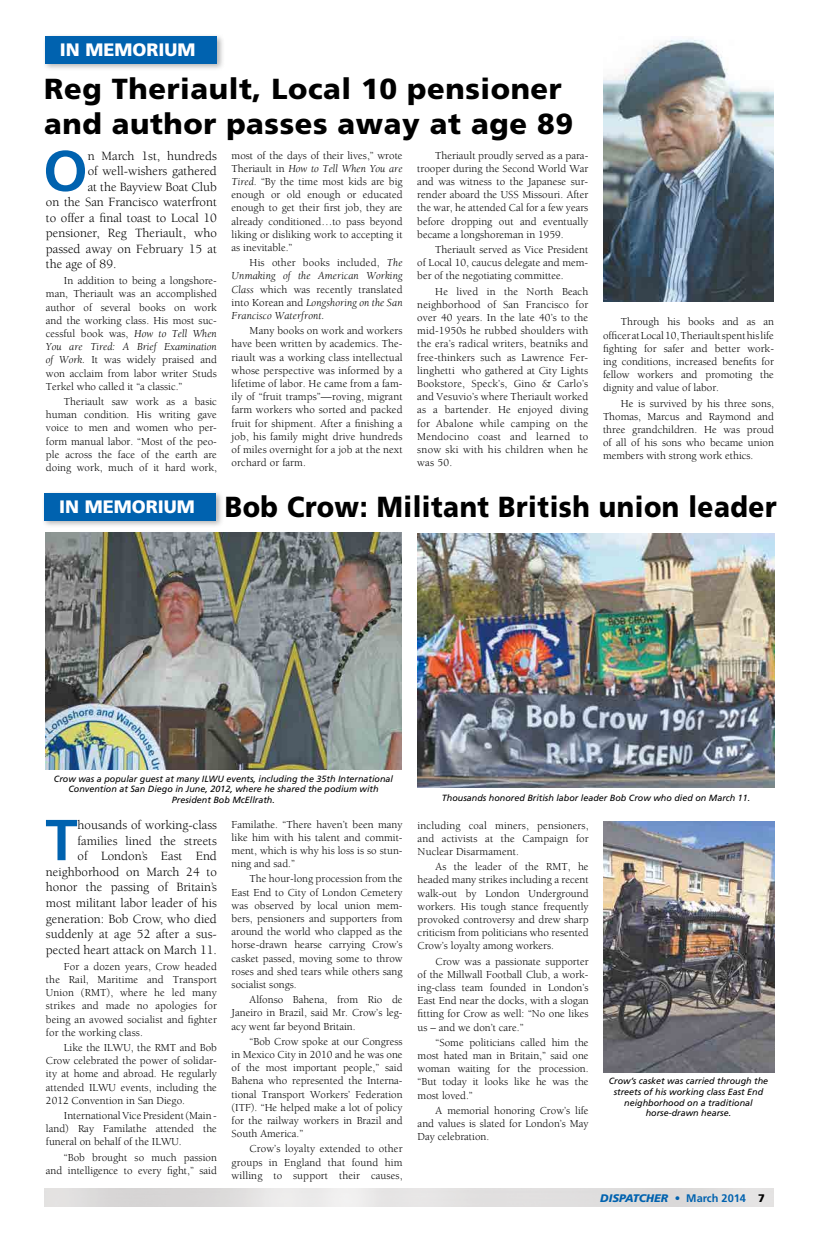
<style>
.page{position:relative;width:828px;height:1260px;background:#fff}
.page>*{position:absolute;margin:0;border:0;box-sizing:border-box;transform-origin:0 0}
.t1{font:700 57.7px "Frutiger";color:#0062af}
.t2{font:700 57.1px "Frutiger";color:#0062af}
.t3{font:900 29px/34.8px "Frutiger";letter-spacing:.02em;color:#000}
.t4{font:900 29px "Frutiger";letter-spacing:.02em;color:#000;scale:.9 1}
.t5{font:900 18px "Frutiger";color:#fff}
.t6{font:13px/15.6px "Berkeley";color:#000;text-align:right}
.t7{font:11px/13.2px "Berkeley";color:#000;text-align:justify}
.t8{font:italic 11px/13.2px "Berkeley";letter-spacing:.01em;color:#000;text-align:justify}
.t9{font:italic 900 11px "Frutiger";color:#0062af}
.t10{font:italic 9px/10.8px "Frutiger";color:#000;text-align:center}
.s1{font-style:italic}
.s2{font-style:normal}
.s3{font-size:18px;color:#fff}
.s4{font-weight:700;font-style:normal}
.s5{font-style:normal;color:#000}
</style>
<div class="page">
<div style="left:41px;top:490px;width:183px;height:39px;background:#000;opacity:.3"></div>
<div style="left:44px;top:493px;width:172px;height:28px;background:#0062af"></div>
<img style="left:603px;top:38px;width:170px;height:264px">
<img style="left:603px;top:821px;width:172px;height:251px">
<img style="left:45px;top:532px;width:357px;height:237px">
<img style="left:417px;top:534px;width:357px;height:254px">
<div style="left:42px;top:33px;width:183px;height:38px;background:#000;opacity:.3"></div>
<div style="left:45px;top:36px;width:172px;height:27px;background:#0062af"></div>
<h3 class="t5" style="left:60px;top:39px;width:85px">in memoriu</h3>
<h3 class="t5" style="left:177px;top:39px;width:19px">m</h3>
<h3 class="t3" style="left:44px;top:71px;width:530px">Reg Theriault, Local 10 pensioner and author passes away at age 89</h3>
<h2 class="t2" style="left:43px;top:137px;width:46px">O</h2>
<p class="t6" style="left:88px;top:148px;width:131px">n March 1st, hundreds</p>
<p class="t7" style="left:232px;top:149px;width:173px">most of the days of their lives,” wrote Theriault in <span class="s1">How to Tell When You are Tired</span>. “By the time most kids are big enough or old enough or educated enough to get their first job, they are already conditioned…to pass beyond liking or disliking work to accepting it as inevitable.”</p>
<p class="t8" style="left:232px;top:256px;width:173px;text-indent:18px"><span class="s2">His other books included,</span> The Unmaking of the American Working Class <span class="s2">which was recently translated into Korean and</span> Longshoring on the San Francisco Waterfront.</p>
<p class="t7" style="left:232px;top:324px;width:173px;text-indent:18px">Many books on work and workers have been written by academics. The&shy;riault was a working class intellectual whose perspective was informed by a lifetime of labor. He came from a fam&shy;ily of “fruit tramps”—roving, migrant farm workers who sorted and packed fruit for shipment. After a finishing a job, his family might drive hundreds of miles overnight for a job at the next orchard or farm.</p>
<p class="t7" style="left:417px;top:149px;width:173px;text-indent:18px">Theriault proudly served as a para&shy;trooper during the Second World War and was witness to the Japanese sur&shy;render aboard the USS Missouri. After the war, he attended Cal for a few years before dropping out and eventually became a longshoreman in 1959.</p>
<p class="t7" style="left:417px;top:243px;width:172px;text-indent:18px">Theriault served as Vice President of Local 10, caucus delegate and mem&shy;ber of the negotiating committee.</p>
<p class="t7" style="left:417px;top:285px;width:173px;text-indent:18px">He lived in the North Beach neighborhood of San Francisco for over 40 years. In the late 40’s to the mid-1950s he rubbed shoulders with the era’s radical writers, beatniks and free-thinkers such as Lawrence Fer&shy;linghetti who gathered at City Lights Bookstore, Speck’s, Gino &amp; Carlo’s and Vesuvio’s where Theriault worked as a bartender. He enjoyed diving for Abalone while camping on the Mendocino coast and learned to snow ski with his children when he was 50.</p>
<p class="t6" style="left:88px;top:164px;width:131px">of well-wishers gathered</p>
<p class="t6" style="left:88px;top:179px;width:131px">at the Bayview Boat Club</p>
<p class="t6" style="left:46px;top:195px;width:173px">on the San Francisco waterfront</p>
<p class="t6" style="left:46px;top:210px;width:172px">to offer a final toast to Local 10</p>
<p class="t6" style="left:46px;top:225px;width:172px">pensioner, Reg Theriault, who</p>
<p class="t6" style="left:46px;top:241px;width:172px">passed away on February 15 at</p>
<p class="t6" style="left:46px;top:256px;width:72px">the age of 89.</p>
<p class="t7" style="left:46px;top:274px;width:173px;text-indent:18px">In addition to being a longshore&shy;man, Theriault was an accomplished author of several books on work and the working class. His most suc&shy;cessful book was, <span class="s1">How to Tell When You are Tired: A Brief Examination of Work.</span> It was widely praised and won acclaim from labor writer Studs Terkel who called it “a classic.”</p>
<p class="t7" style="left:46px;top:395px;width:173px;text-indent:18px">Theriault saw work as a basic human condition. His writing gave voice to men and women who per&shy;form manual labor. “Most of the peo&shy;ple across the face of the earth are doing work, much of it hard work,</p>
<p class="t7" style="left:603px;top:316px;width:173px;text-indent:18px">Through his books and as an officer at Local 10, Theriault spent his life fighting for safer and better work&shy;ing conditions, increased benefits for fellow workers and promoting the dignity and value of labor.</p>
<p class="t7" style="left:603px;top:397px;width:173px;text-indent:18px">He is survived by his three sons, Thomas, Marcus and Raymond and three grandchildren. He was proud of all of his sons who became union members with strong work ethics.</p>
<h3 class="t5" style="left:59px;top:496px;width:85px">in memoriu</h3>
<h3 class="t4" style="left:177px;top:489px;width:668px"><span class="s3">m</span> Bob Crow: Militant British union leader</h3>
<p class="t10" style="left:54px;top:773px;width:341px">Crow was a popular guest at many ILWU events, including the 35th International<br>Convention at San Diego in June, 2012, where he shared the podium with<br>President Bob McEllrath.</p>
<h1 class="t1" style="left:45px;top:806px;width:34px">T</h1>
<p class="t6" style="left:46px;top:817px;width:173px">housands of working-class families lined the streets<br>of London’s East End neighborhood on March 24 to honor the passing of Britain’s most militant labor leader of his generation: Bob Crow, who died suddenly at age 52 after a sus&shy;pected heart attack on March 11.</p>
<p class="t7" style="left:46px;top:960px;width:173px;text-indent:18px">For a dozen years, Crow headed the Rail, Maritime and Transport Union (RMT), where he led many strikes and made no apologies for being an avowed socialist and fighter for the working class.</p>
<p class="t7" style="left:46px;top:1041px;width:173px;text-indent:18px">Like the ILWU, the RMT and Bob Crow celebrated the power of solidar&shy;ity at home and abroad. He regularly attended ILWU events, including the 2012 Convention in San Diego.</p>
<p class="t7" style="left:46px;top:1109px;width:172px;text-indent:18px">International Vice President (Main - land) Ray Familathe attended the funeral on behalf of the ILWU.</p>
<p class="t7" style="left:46px;top:1151px;width:172px;text-align:right">“Bob brought so much passion and intelligence to every fight,” said</p>
<p class="t7" style="left:232px;top:818px;width:173px">Familathe. “There haven’t been many like him with his talent and commit&shy;ment, which is why his loss is so stun&shy;ning and sad.”</p>
<p class="t7" style="left:232px;top:872px;width:173px;text-indent:18px">The hour-long procession from the East End to City of London Cemetery was observed by local union mem&shy;bers, pensioners and supporters from around the world who clapped as the horse-drawn hearse carrying Crow’s casket passed, moving some to throw roses and shed tears while others sang socialist songs.</p>
<p class="t7" style="left:232px;top:993px;width:173px;text-indent:18px">Alfonso Bahena, from Rio de Janeiro in Brazil, said Mr. Crow’s leg&shy;acy went far beyond Britain.</p>
<p class="t7" style="left:232px;top:1035px;width:173px;text-indent:18px">“Bob Crow spoke at our Congress in Mexico City in 2010 and he was one of the most important people,” said Bahena who represented the Interna&shy;tional Transport Workers’ Federation (ITF). “He helped make a lot of policy for the railway workers in Brazil and South America.”</p>
<p class="t7" style="left:232px;top:1143px;width:173px;text-indent:18px">Crow’s loyalty extended to other groups in England that found him willing to support their causes,</p>
<p class="t10" style="left:442px;top:792px;width:310px">Thousands honored British labor leader Bob Crow who died on March 11.</p>
<p class="t7" style="left:418px;top:819px;width:173px">including coal miners, pensioners, and activists at the Campaign for Nuclear Disarmament.</p>
<p class="t7" style="left:418px;top:860px;width:173px;text-indent:18px">As the leader of the RMT, he headed many strikes including a recent walk-out by London Underground workers. His tough stance frequently provoked controversy and drew sharp criticism from politicians who resented Crow’s loyalty among workers.</p>
<p class="t7" style="left:418px;top:955px;width:173px;text-indent:18px">Crow was a passionate supporter of the Millwall Football Club, a work&shy;ing-class team founded in London’s East End near the docks, with a slogan fitting for Crow as well: “No one likes us – and we don’t care.”</p>
<p class="t7" style="left:418px;top:1036px;width:173px;text-indent:18px">“Some politicians called him the most hated man in Britain,” said one woman waiting for the procession. “But today it looks like he was the most loved.”</p>
<p class="t7" style="left:418px;top:1104px;width:173px;text-indent:18px">A memorial honoring Crow’s life and values is slated for London’s May Day celebration.</p>
<p class="t10" style="left:609px;top:1075px;width:161px">Crow’s casket was carried through the streets of his working class East End neighborhood on a traditional horse-drawn hearse.</p>
<p class="t9" style="left:600px;top:1192px;width:166px">DISPATCHER <span class="s4">• March 2014</span> <span class="s5">7</span></p>
</div>
